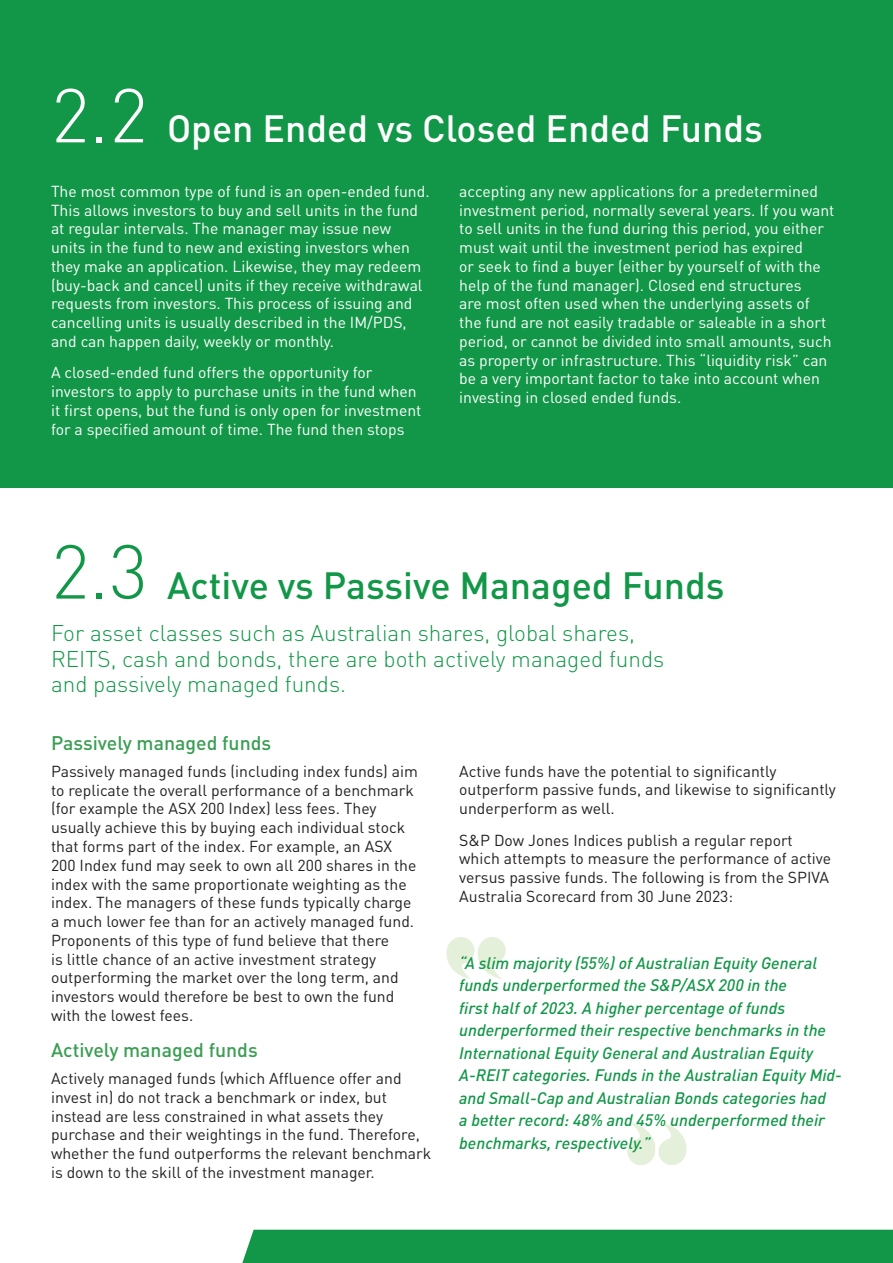
<style>
.page{position:relative;width:893px;height:1263px;background:#fff}
.page>*{position:absolute;margin:0;border:0;box-sizing:border-box;transform-origin:0 0}
.Section_Heading_01{font:500 37.5px "DIN Pro";color:#119747}
.Section_Heading_01-2{font:500 37.5px "DIN Pro";color:#fff}
.AFM_Intro{font:300 22.5px/25.5px "DIN Pro";color:#119747}
.Aff_H1{font:500 19.5px "DIN Pro";color:#3b9e53}
.AFM_Body{font:italic 500 16.5px/22.5px "DIN Pro";color:#119747}
.AFM_Body-2{font:15.75px/18.8px "DIN Pro";color:#231f20}
.AFM_Body-3{font:15.75px/18.8px "DIN Pro";color:#fff}
.s1{font-weight:300;font-size:75px}
</style>
<div class="page">
<div style="left:0;top:0;width:893px;height:488px;background:#119747"></div>
<svg style="left:446px;top:937px;width:60px;height:42px"></svg>
<svg style="left:627px;top:1123px;width:60px;height:42px"></svg>
<div style="left:242px;top:1230px;width:651px;height:33px;background:#119747"></div>
<p class="Section_Heading_01-2" style="left:51px;top:103px;width:713px"><span class="s1">2.2</span> Open Ended vs Closed Ended Funds</p>
<p class="AFM_Body-3" style="left:51px;top:181px;width:380px">The most common type of fund is an open-ended fund.<br>This allows investors to buy and sell units in the fund at regular intervals. The manager may issue new units in the fund to new and existing investors when they make an application. Likewise, they may redeem (buy-back and cancel) units if they receive withdrawal requests from investors. This process of issuing and cancelling units is usually described in the IM/PDS, and can happen daily, weekly or monthly.</p>
<p class="AFM_Body-3" style="left:51px;top:363px;width:372px">A closed-ended fund offers the opportunity for investors to apply to purchase units in the fund when it first opens, but the fund is only open for investment for a specified amount of time. The fund then stops</p>
<p class="AFM_Body-3" style="left:459px;top:181px;width:377px">accepting any new applications for a predetermined investment period, normally several years. If you want to sell units in the fund during this period, you either must wait until the investment period has expired<br>or seek to find a buyer (either by yourself of with the help of the fund manager). Closed end structures<br>are most often used when the underlying assets of the fund are not easily tradable or saleable in a short period, or cannot be divided into small amounts, such as property or infrastructure. This “liquidity risk” can be a very important factor to take into account when investing in closed ended funds.</p>
<p class="Section_Heading_01" style="left:51px;top:559px;width:675px"><span class="s1">2.3</span> Active vs Passive Managed Funds</p>
<p class="AFM_Intro" style="left:51px;top:619px;width:615px">For asset classes such as Australian shares, global shares,<br>REITS, cash and bonds, there are both actively managed funds and passively managed funds.</p>
<p class="Aff_H1" style="left:51px;top:729px;width:222px">Passively managed funds</p>
<p class="AFM_Body-2" style="left:51px;top:761px;width:368px">Passively managed funds (including index funds) aim to replicate the overall performance of a benchmark (for example the ASX 200 Index) less fees. They usually achieve this by buying each individual stock that forms part of the index. For example, an ASX 200 Index fund may seek to own all 200 shares in the index with the same proportionate weighting as the index. The managers of these funds typically charge a much lower fee than for an actively managed fund.<br>Proponents of this type of fund believe that there<br>is little chance of an active investment strategy outperforming the market over the long term, and investors would therefore be best to own the fund with the lowest fees.</p>
<p class="Aff_H1" style="left:51px;top:1036px;width:208px">Actively managed funds</p>
<p class="AFM_Body-2" style="left:51px;top:1068px;width:382px">Actively managed funds (which Affluence offer and invest in) do not track a benchmark or index, but instead are less constrained in what assets they purchase and their weightings in the fund. Therefore, whether the fund outperforms the relevant benchmark is down to the skill of the investment manager.</p>
<p class="AFM_Body-2" style="left:459px;top:761px;width:378px">Active funds have the potential to significantly outperform passive funds, and likewise to significantly underperform as well.</p>
<p class="AFM_Body-2" style="left:459px;top:830px;width:373px">S&amp;P Dow Jones Indices publish a regular report which attempts to measure the performance of active versus passive funds. The following is from the SPIVA Australia Scorecard from 30 June 2023:</p>
<p class="AFM_Body" style="left:459px;top:951px;width:384px">“A slim majority (55%) of Australian Equity General funds underperformed the S&amp;P/ASX 200 in the<br>first half of 2023. A higher percentage of funds underperformed their respective benchmarks in the International Equity General and Australian Equity A-REIT categories. Funds in the Australian Equity Mid&shy;and Small-Cap and Australian Bonds categories had<br>a better record: 48% and 45% underperformed their benchmarks, respectively.”</p>
</div>
